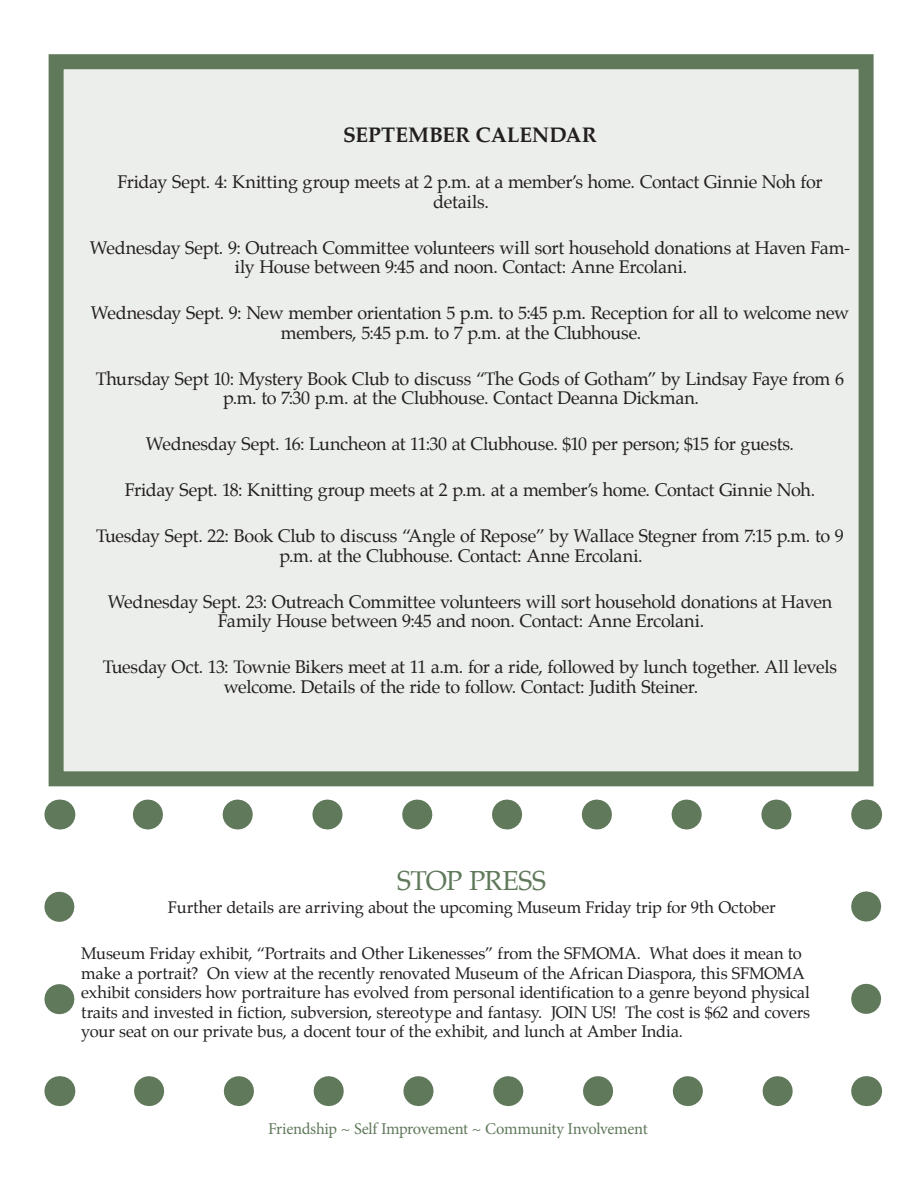
<style>
.page{position:relative;width:918px;height:1188px;background:#fff}
.page>*{position:absolute;margin:0;border:0;box-sizing:border-box;transform-origin:0 0}
.Body_Text{font:27px "Palatino";letter-spacing:-.035em;color:#60795b}
.Body_Text-2{font:700 21px "Palatino";letter-spacing:-.01em;color:#231f20}
.Body_Text-3{font:18px/19.5px "Palatino";letter-spacing:-.02em;color:#231f20}
.Body_Text-4{font:16.5px/19.5px "Palatino";letter-spacing:-.015em;color:#231f20}
.Box_Text{font:16.5px "Minion Pro";letter-spacing:-.02em;color:#60795b}
</style>
<div class="page">
<div style="left:56px;top:62px;width:810px;height:717px;background:#ebeeeb"></div>
<div style="left:49px;top:54px;width:825px;height:732px;border:15px solid #60795b"></div>
<svg style="left:44px;top:907px;width:30px;height:108px"></svg>
<svg style="left:149px;top:1076px;width:644px;height:30px"></svg>
<svg style="left:851px;top:891px;width:30px;height:108px"></svg>
<svg style="left:132px;top:800px;width:645px;height:30px"></svg>
<hr style="left:59px;top:1076px;width:1px;height:30px;background:#60795b">
<hr style="left:866px;top:1076px;width:1px;height:30px;background:#60795b">
<hr style="left:866px;top:800px;width:1px;height:30px;background:#60795b">
<hr style="left:59px;top:800px;width:1px;height:30px;background:#60795b">
<p class="Body_Text-2" style="left:343px;top:117px;width:255px">SEPTEMBER CALENDAR</p>
<p class="Body_Text-3" style="left:433px;top:172px;width:391px;text-indent:-316px">Friday Sept. 4: Knitting group meets at 2 p.m. at a member’s home. Contact Ginnie Noh for details.</p>
<p class="Body_Text-3" style="left:235px;top:238px;width:617px;text-indent:-145px">Wednesday Sept. 9: Outreach Committee volunteers will sort household donations at Haven Fam&shy;ily House between 9:45 and noon. Contact: Anne Ercolani.</p>
<p class="Body_Text-3" style="left:281px;top:303px;width:570px;text-indent:-190px">Wednesday Sept. 9: New member orientation 5 p.m. to 5:45 p.m. Reception for all to welcome new members, 5:45 p.m. to 7 p.m. at the Clubhouse.</p>
<p class="Body_Text-3" style="left:223px;top:369px;width:623px;text-indent:-127px">Thursday Sept 10: Mystery Book Club to discuss “The Gods of Gotham” by Lindsay Faye from 6 p.m. to 7:30 p.m. at the Clubhouse. Contact Deanna Dickman.</p>
<p class="Body_Text-3" style="left:146px;top:434px;width:650px">Wednesday Sept. 16: Luncheon at 11:30 at Clubhouse. $10 per person; $15 for guests.</p>
<p class="Body_Text-3" style="left:125px;top:480px;width:692px">Friday Sept. 18: Knitting group meets at 2 p.m. at a member’s home. Contact Ginnie Noh.</p>
<p class="Body_Text-3" style="left:280px;top:526px;width:566px;text-indent:-183px">Tuesday Sept. 22: Book Club to discuss “Angle of Repose” by Wallace Stegner from 7:15 p.m. to 9 p.m. at the Clubhouse. Contact: Anne Ercolani.</p>
<p class="Body_Text-3" style="left:218px;top:592px;width:616px;text-indent:-110px">Wednesday Sept. 23: Outreach Committee volunteers will sort household donations at Haven<br>Family House between 9:45 and noon. Contact: Anne Ercolani.</p>
<p class="Body_Text-3" style="left:224px;top:657px;width:615px;text-indent:-121px">Tuesday Oct. 13: Townie Bikers meet at 11 a.m. for a ride, followed by lunch together. All levels welcome. Details of the ride to follow. Contact: Judith Steiner.</p>
<p class="Body_Text" style="left:397px;top:859px;width:151px">STOP PRESS</p>
<p class="Body_Text-4" style="left:168px;top:898px;width:609px">Further details are arriving about the upcoming Museum Friday trip for 9th October</p>
<p class="Body_Text-4" style="left:81px;top:944px;width:731px">Museum Friday exhibit, “Portraits and Other Likenesses” from the SFMOMA. What does it mean to make a portrait? On view at the recently renovated Museum of the African Diaspora, this SFMOMA exhibit considers how portraiture has evolved from personal identification to a genre beyond physical traits and invested in fiction, subversion, stereotype and fantasy. JOIN US! The cost is $62 and covers your seat on our private bus, a docent tour of the exhibit, and lunch at Amber India.</p>
<p class="Box_Text" style="left:268px;top:1118px;width:381px">Friendship ~ Self Improvement ~ Community Involvement</p>
</div>
